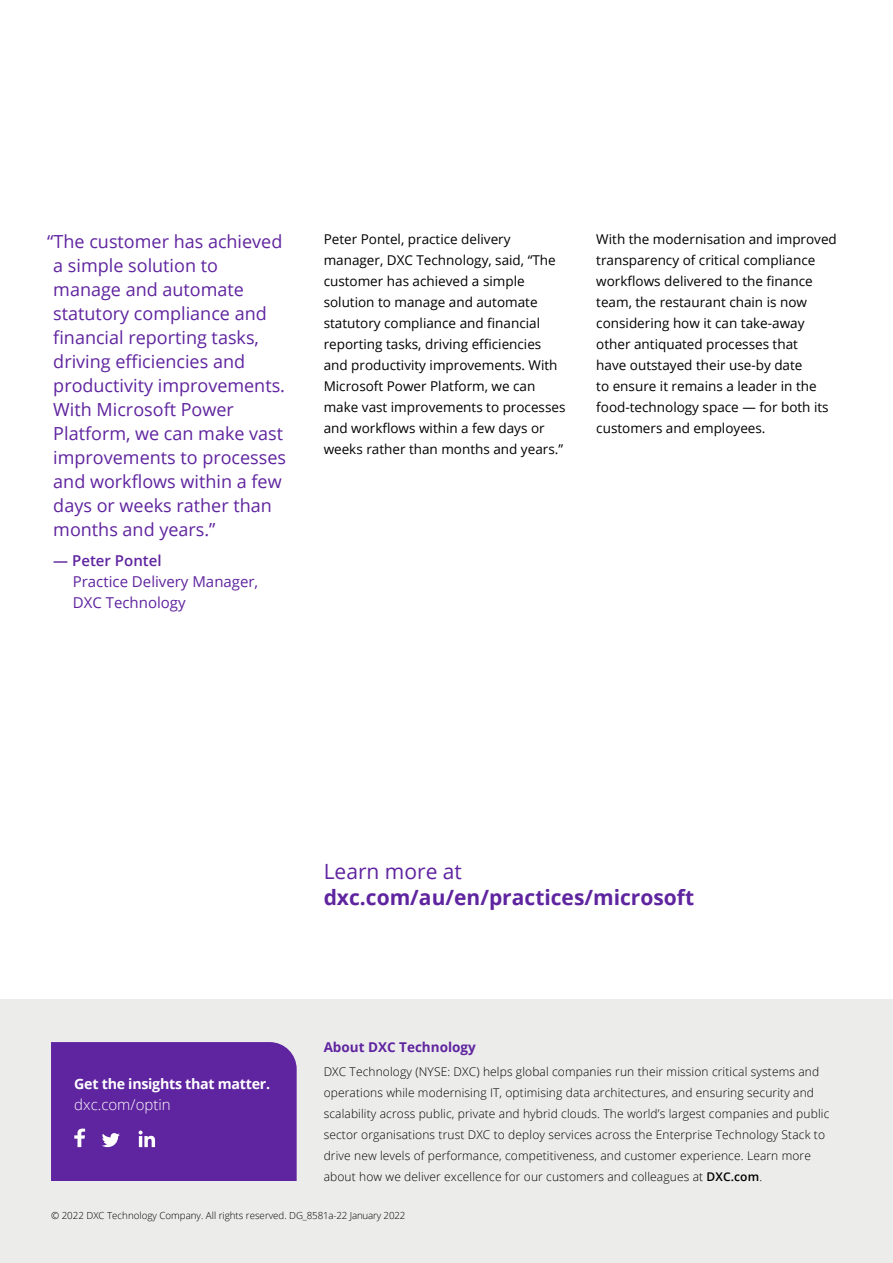
<style>
.page{position:relative;width:893px;height:1263px;background:#fff}
.page>*{position:absolute;margin:0;border:0;box-sizing:border-box;transform-origin:0 0}
.t1{font:700 21px "Open Sans";color:#5f249f}
.t2{font:21px "Open Sans";color:#5f249f}
.t3{font:18px/24px "Open Sans";color:#5f249f}
.t4{font:15px/21px "Open Sans";color:#5f249f}
.t5{font:300 15px "Open Sans";color:#fff}
.t6{font:600 15px "Open Sans";color:#5f249f}
.t7{font:700 14.25px "Open Sans";letter-spacing:-.02em;color:#fff}
.t8{font:13.5px/21px "Open Sans";color:#000}
.t9{font:700 13.5px "Open Sans";color:#5f249f}
.t10{font:300 12px/21px "Open Sans";letter-spacing:.01em;color:#000}
.t11{font:300 9.75px "Open Sans";color:#000}
.s1{font-weight:600}
</style>
<div class="page">
<div style="left:0;top:999px;width:893px;height:264px;background:#ececeb"></div>
<div style="left:51px;top:1042px;width:246px;height:139px;background:#5f249f"></div>
<p class="t3" style="left:53px;top:229px;width:234px;text-indent:-6px">“The customer has achieved a simple solution to manage and automate statutory compliance and financial reporting tasks, driving efficiencies and productivity improvements.<br>With Microsoft Power<br>Platform, we can make vast improvements to processes and workflows within a few days or weeks rather than months and years.”</p>
<p class="t6" style="left:53px;top:550px;width:110px">— Peter Pontel</p>
<p class="t4" style="left:73px;top:570px;width:187px">Practice Delivery Manager,<br>DXC Technology</p>
<p class="t8" style="left:324px;top:228px;width:243px">Peter Pontel, practice delivery manager, DXC Technology, said, “The customer has achieved a simple solution to manage and automate statutory compliance and financial reporting tasks, driving efficiencies and productivity improvements. With Microsoft Power Platform, we can make vast improvements to processes and workflows within a few days or weeks rather than months and years.”</p>
<p class="t8" style="left:596px;top:228px;width:242px">With the modernisation and improved transparency of critical compliance workflows delivered to the finance team, the restaurant chain is now considering how it can take-away other antiquated processes that<br>have outstayed their use-by date<br>to ensure it remains a leader in the food-technology space — for both its customers and employees.</p>
<p class="t7" style="left:74px;top:1074px;width:197px">Get the insights that matter.</p>
<p class="t5" style="left:74px;top:1094px;width:98px">dxc.com/optin</p>
<h1 class="t2" style="left:324px;top:857px;width:140px">Learn more at</h1>
<h1 class="t1" style="left:324px;top:882px;width:372px">dxc.com/au/en/practices/microsoft</h1>
<p class="t9" style="left:324px;top:1038px;width:154px">About DXC Technology</p>
<p class="t10" style="left:324px;top:1061px;width:507px">DXC Technology (NYSE: DXC) helps global companies run their mission critical systems and operations while modernising IT, optimising data architectures, and ensuring security and scalability across public, private and hybrid clouds. The world’s largest companies and public sector organisations trust DXC to deploy services across the Enterprise Technology Stack to drive new levels of performance, competitiveness, and customer experience. Learn more about how we deliver excellence for our customers and colleagues at <span class="s1">DXC.com</span>.</p>
<p class="t11" style="left:51px;top:1209px;width:356px">© 2022 DXC Technology Company. All rights reserved. DG_8581a-22 January 2022</p>
</div>
